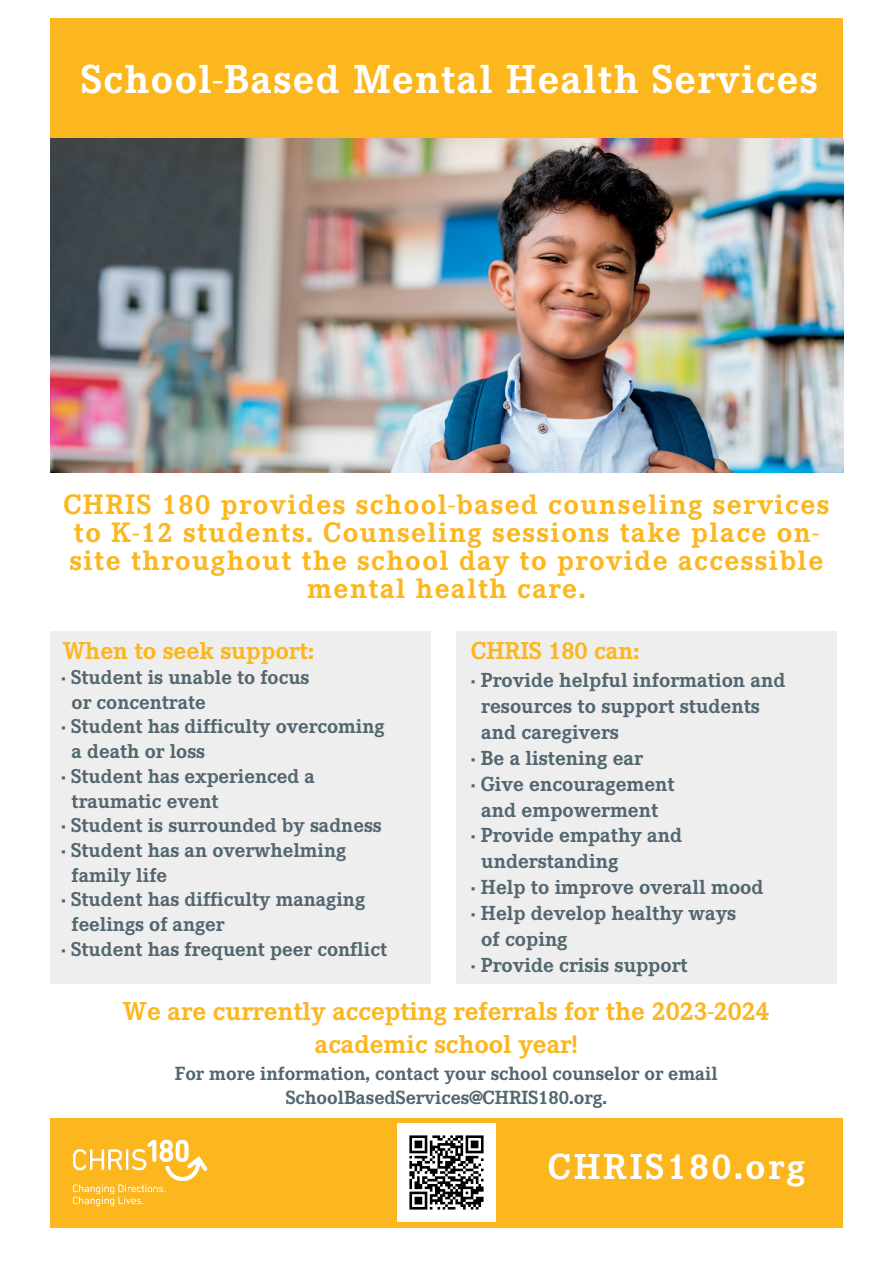
<style>
.page{position:relative;width:893px;height:1264px;background:#fff}
.page>*{position:absolute;margin:0;border:0;box-sizing:border-box;transform-origin:0 0}
.t1{font:700 42px "Corporate E";letter-spacing:.035em;color:#fff}
.t2{font:700 37.5px "Corporate E";letter-spacing:.075em;color:#fff}
.t3{font:700 29.25px/28px "Corporate E";letter-spacing:.05em;color:#fcb61e;text-align:center}
.t4{font:700 27px/32.5px "Corporate E";color:#fcb61e;text-align:center}
.t5{font:700 25.35px "Corporate E";color:#fcb61e}
.t6{font:700 21.15px "Corporate E";color:#536670}
.t7{font:700 20.85px "Corporate E";color:#536670}
.t8{font:700 19.8px/23.5px "Corporate E";color:#536670;text-align:center}
</style>
<div class="page">
<div style="left:50px;top:19px;width:792px;height:119px;background:#fcb61e"></div>
<div style="left:456px;top:631px;width:380px;height:352px;background:#eee"></div>
<div style="left:50px;top:1118px;width:792px;height:109px;background:#fcb61e"></div>
<img style="left:72px;top:1139px;width:136px;height:67px">
<div style="left:50px;top:631px;width:380px;height:352px;background:#eee"></div>
<img style="left:50px;top:138px;width:793px;height:334px">
<img style="left:397px;top:1123px;width:98px;height:98px">
<p class="t1" style="left:81px;top:65px;width:738px">School-Based Mental Health Services</p>
<p class="t3" style="left:63px;top:494px;width:767px">CHRIS 180 provides school-based counseling services to K-12 students. Counseling sessions take place on&shy;site throughout the school day to provide accessible mental health care.</p>
<p class="t5" style="left:63px;top:642px;width:253px">When to seek support:</p>
<p class="t7" style="left:61px;top:670px;width:250px">· Student is unable to focus</p>
<p class="t7" style="left:72px;top:694px;width:136px">or concentrate</p>
<p class="t7" style="left:61px;top:719px;width:325px">· Student has difficulty overcoming</p>
<p class="t7" style="left:72px;top:744px;width:135px">a death or loss</p>
<p class="t7" style="left:61px;top:768px;width:255px">· Student has experienced a</p>
<p class="t7" style="left:72px;top:793px;width:148px">traumatic event</p>
<p class="t7" style="left:61px;top:818px;width:322px">· Student is surrounded by sadness</p>
<p class="t7" style="left:61px;top:843px;width:286px">· Student has an overwhelming</p>
<p class="t7" style="left:72px;top:867px;width:97px">family life</p>
<p class="t7" style="left:61px;top:892px;width:305px">· Student has difficulty managing</p>
<p class="t7" style="left:72px;top:917px;width:154px">feelings of anger</p>
<p class="t7" style="left:61px;top:942px;width:327px">· Student has frequent peer conflict</p>
<p class="t5" style="left:470px;top:642px;width:170px">CHRIS 180 can:</p>
<p class="t6" style="left:470px;top:673px;width:316px">· Provide helpful information and</p>
<p class="t6" style="left:481px;top:699px;width:280px">resources to support students</p>
<p class="t6" style="left:481px;top:725px;width:139px">and caregivers</p>
<p class="t6" style="left:470px;top:750px;width:174px">· Be a listening ear</p>
<p class="t6" style="left:470px;top:776px;width:205px">· Give encouragement</p>
<p class="t6" style="left:481px;top:802px;width:178px">and empowerment</p>
<p class="t6" style="left:470px;top:828px;width:213px">· Provide empathy and</p>
<p class="t6" style="left:481px;top:854px;width:138px">understanding</p>
<p class="t6" style="left:470px;top:880px;width:294px">· Help to improve overall mood</p>
<p class="t6" style="left:470px;top:905px;width:267px">· Help develop healthy ways</p>
<p class="t6" style="left:481px;top:931px;width:88px">of coping</p>
<p class="t6" style="left:470px;top:957px;width:218px">· Provide crisis support</p>
<p class="t4" style="left:123px;top:999px;width:648px">We are currently accepting referrals for the 2023-2024 academic school year!</p>
<p class="t8" style="left:175px;top:1064px;width:544px">For more information, contact your school counselor or email<br>SchoolBasedServices@CHRIS180.org.</p>
<p class="t2" style="left:547px;top:1153px;width:259px">CHRIS180.org</p>
</div>
